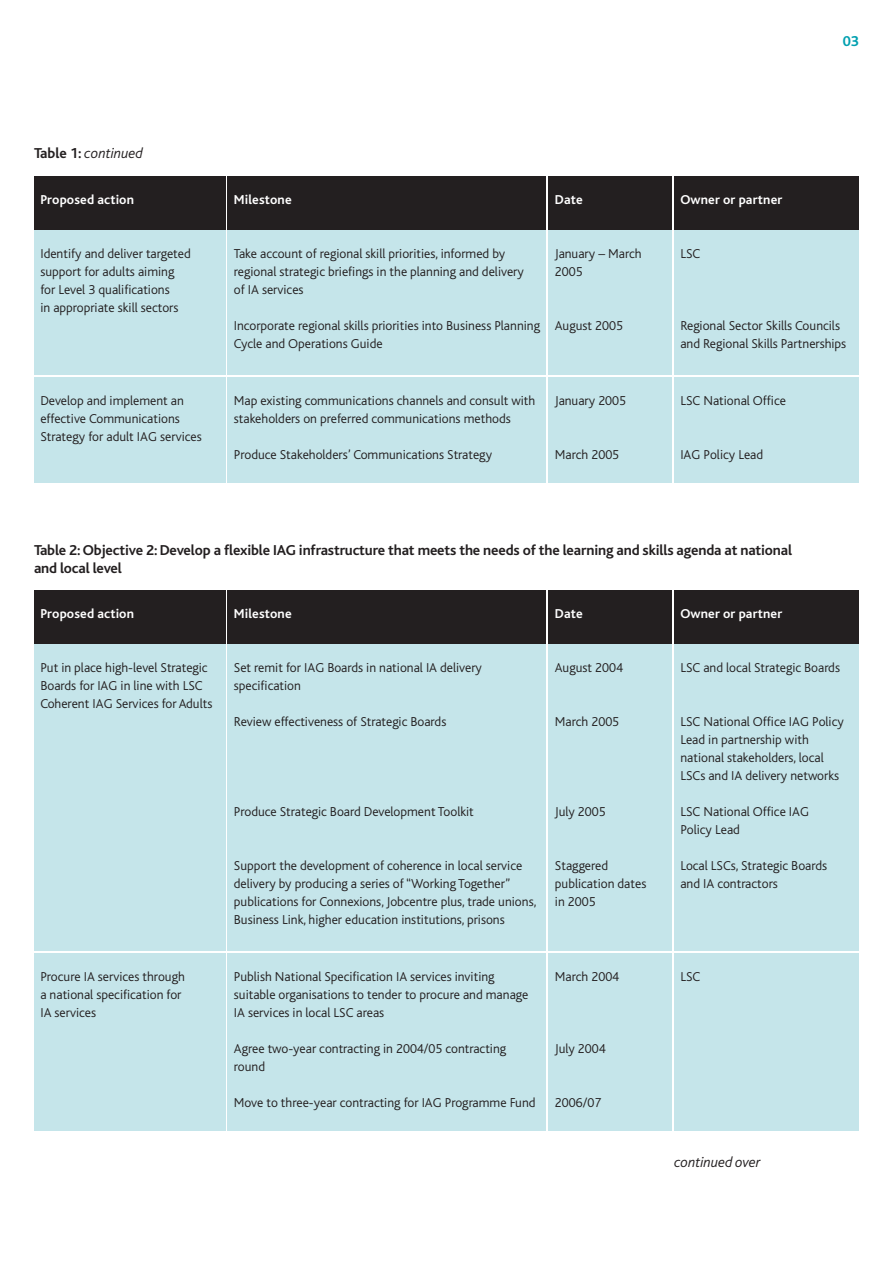
<style>
.page{position:relative;width:893px;height:1263px;background:#fff}
.page>*{position:absolute;margin:0;border:0;box-sizing:border-box;transform-origin:0 0}
.t1{font:700 15px/18px "Bliss";letter-spacing:-.01em;color:#231f20}
.t2{font:italic 300 15px "Bliss";color:#231f20}
.t3{font:700 15px "Bliss";color:#00a0b0}
.t4{font:300 13.5px/18px "Bliss";color:#231f20}
.t5{font:700 13.5px "Bliss";letter-spacing:.01em;color:#fff}
.s1{font-weight:700;font-style:normal}
</style>
<div class="page">
<div style="left:34px;top:177px;width:191px;height:54px;background:#231f20"></div>
<div style="left:34px;top:231px;width:191px;height:144px;background:#c5e5ea"></div>
<div style="left:227px;top:177px;width:319px;height:54px;background:#231f20"></div>
<div style="left:227px;top:231px;width:319px;height:144px;background:#c5e5ea"></div>
<div style="left:549px;top:177px;width:123px;height:54px;background:#231f20"></div>
<div style="left:549px;top:231px;width:123px;height:144px;background:#c5e5ea"></div>
<div style="left:674px;top:177px;width:185px;height:54px;background:#231f20"></div>
<div style="left:674px;top:231px;width:185px;height:144px;background:#c5e5ea"></div>
<div style="left:34px;top:591px;width:191px;height:54px;background:#231f20"></div>
<div style="left:34px;top:645px;width:191px;height:306px;background:#c5e5ea"></div>
<div style="left:227px;top:591px;width:319px;height:54px;background:#231f20"></div>
<div style="left:227px;top:645px;width:319px;height:306px;background:#c5e5ea"></div>
<div style="left:549px;top:591px;width:123px;height:54px;background:#231f20"></div>
<div style="left:549px;top:645px;width:123px;height:306px;background:#c5e5ea"></div>
<div style="left:674px;top:591px;width:185px;height:54px;background:#231f20"></div>
<div style="left:674px;top:645px;width:185px;height:306px;background:#c5e5ea"></div>
<div style="left:34px;top:954px;width:191px;height:177px;background:#c5e5ea"></div>
<div style="left:227px;top:954px;width:319px;height:177px;background:#c5e5ea"></div>
<div style="left:549px;top:954px;width:123px;height:177px;background:#c5e5ea"></div>
<div style="left:674px;top:954px;width:185px;height:177px;background:#c5e5ea"></div>
<div style="left:34px;top:378px;width:191px;height:105px;background:#c5e5ea"></div>
<div style="left:227px;top:378px;width:319px;height:105px;background:#c5e5ea"></div>
<div style="left:549px;top:378px;width:123px;height:105px;background:#c5e5ea"></div>
<div style="left:674px;top:378px;width:185px;height:105px;background:#c5e5ea"></div>
<p class="t3" style="left:843px;top:36px;width:18px">03</p>
<p class="t2" style="left:34px;top:148px;width:111px"><span class="s1">Table 1:</span> continued</p>
<p class="t5" style="left:40px;top:195px;width:95px">Proposed action</p>
<p class="t5" style="left:234px;top:195px;width:59px">Milestone</p>
<p class="t5" style="left:555px;top:195px;width:29px">Date</p>
<p class="t5" style="left:680px;top:195px;width:104px">Owner or partner</p>
<p class="t4" style="left:40px;top:245px;width:152px">Identify and deliver targeted support for adults aiming for Level 3 qualifications<br>in appropriate skill sectors</p>
<p class="t4" style="left:234px;top:245px;width:292px">Take account of regional skill priorities, informed by regional strategic briefings in the planning and delivery of IA services</p>
<p class="t4" style="left:234px;top:317px;width:308px">Incorporate regional skills priorities into Business Planning<br>Cycle and Operations Guide</p>
<p class="t4" style="left:555px;top:245px;width:88px">January – March<br>2005</p>
<p class="t4" style="left:555px;top:317px;width:70px">August 2005</p>
<p class="t4" style="left:680px;top:245px;width:21px">LSC</p>
<p class="t4" style="left:680px;top:317px;width:167px">Regional Sector Skills Councils and Regional Skills Partnerships</p>
<p class="t4" style="left:40px;top:392px;width:163px">Develop and implement an effective Communications<br>Strategy for adult IAG services</p>
<p class="t4" style="left:234px;top:392px;width:303px">Map existing communications channels and consult with stakeholders on preferred communications methods</p>
<p class="t4" style="left:234px;top:446px;width:260px">Produce Stakeholders’ Communications Strategy</p>
<p class="t4" style="left:555px;top:392px;width:73px">January 2005</p>
<p class="t4" style="left:555px;top:446px;width:66px">March 2005</p>
<p class="t4" style="left:680px;top:392px;width:107px">LSC National Office</p>
<p class="t4" style="left:680px;top:446px;width:84px">IAG Policy Lead</p>
<p class="t1" style="left:34px;top:542px;width:760px">Table 2: Objective 2: Develop a flexible IAG infrastructure that meets the needs of the learning and skills agenda at national and local level</p>
<p class="t5" style="left:40px;top:609px;width:95px">Proposed action</p>
<p class="t4" style="left:40px;top:659px;width:174px">Put in place high-level Strategic<br>Boards for IAG in line with LSC<br>Coherent IAG Services for Adults</p>
<p class="t5" style="left:234px;top:609px;width:59px">Milestone</p>
<p class="t4" style="left:234px;top:659px;width:250px">Set remit for IAG Boards in national IA delivery specification</p>
<p class="t4" style="left:234px;top:713px;width:214px">Review effectiveness of Strategic Boards</p>
<p class="t5" style="left:555px;top:609px;width:29px">Date</p>
<p class="t4" style="left:555px;top:659px;width:70px">August 2004</p>
<p class="t4" style="left:555px;top:713px;width:66px">March 2005</p>
<p class="t4" style="left:234px;top:803px;width:242px">Produce Strategic Board Development Toolkit</p>
<p class="t4" style="left:234px;top:857px;width:304px">Support the development of coherence in local service delivery by producing a series of “Working Together” publications for Connexions, Jobcentre plus, trade unions, Business Link, higher education institutions, prisons</p>
<p class="t4" style="left:40px;top:968px;width:146px">Procure IA services through a national specification for<br>IA services</p>
<p class="t4" style="left:234px;top:968px;width:296px">Publish National Specification IA services inviting suitable organisations to tender to procure and manage<br>IA services in local LSC areas</p>
<p class="t4" style="left:234px;top:1040px;width:274px">Agree two-year contracting in 2004/05 contracting round</p>
<p class="t4" style="left:234px;top:1094px;width:303px">Move to three-year contracting for IAG Programme Fund</p>
<p class="t4" style="left:555px;top:803px;width:52px">July 2005</p>
<p class="t4" style="left:555px;top:857px;width:93px">Staggered publication dates in 2005</p>
<p class="t4" style="left:555px;top:968px;width:66px">March 2004</p>
<p class="t4" style="left:555px;top:1040px;width:52px">July 2004</p>
<p class="t4" style="left:555px;top:1094px;width:48px">2006/07</p>
<p class="t5" style="left:680px;top:609px;width:103px">Owner or partner</p>
<p class="t4" style="left:680px;top:659px;width:161px">LSC and local Strategic Boards</p>
<p class="t4" style="left:680px;top:713px;width:165px">LSC National Office IAG Policy<br>Lead in partnership with national stakeholders, local<br>LSCs and IA delivery networks</p>
<p class="t4" style="left:680px;top:803px;width:130px">LSC National Office IAG<br>Policy Lead</p>
<p class="t4" style="left:680px;top:857px;width:148px">Local LSCs, Strategic Boards and IA contractors</p>
<p class="t4" style="left:680px;top:968px;width:21px">LSC</p>
<p class="t2" style="left:674px;top:1157px;width:88px">continued over</p>
</div>
